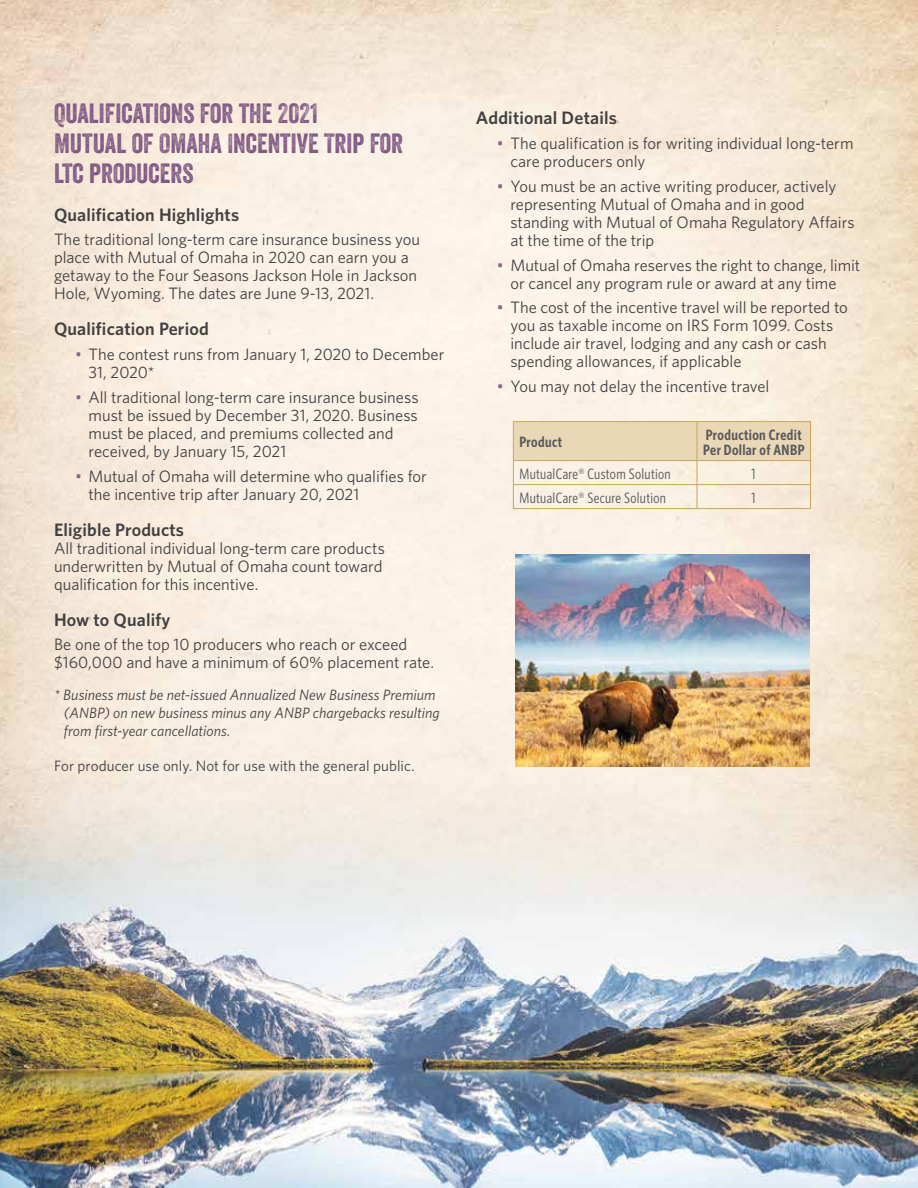
<style>
.page{position:relative;width:918px;height:1188px;background:#fff}
.page>*{position:absolute;margin:0;border:0;box-sizing:border-box;transform-origin:0 0}
.t1{font:27px/30px "Veneer Two";color:#805884}
.t2{font:600 18px "Whitney";letter-spacing:.01em;color:#414042}
.t3{font:16.5px/18px "Whitney";color:#414042}
.t4{font:italic 15px/18px "Whitney";letter-spacing:.005em;color:#414042}
.t5{font:15px "Whitney Condensed";letter-spacing:.02em;color:#58595b}
.t6{font:15px "Whitney";letter-spacing:.005em;color:#414042}
.t7{font:600 15px/15px "Whitney Condensed";letter-spacing:.025em;color:#58595b}
.s1{color:#89648d}
</style>
<div class="page">
<img style="left:0;top:0;width:918px;height:1188px">
<img style="left:515px;top:554px;width:294px;height:212px">
<hr style="left:513px;top:421px;width:184px;height:1px;background:#cca558">
<hr style="left:697px;top:421px;width:114px;height:1px;background:#cca558">
<svg style="left:513px;top:422px;width:298px;height:86px;background:#f0e2c9"></svg>
<hr style="left:513px;top:508px;width:184px;height:1px;background:#cca558">
<hr style="left:697px;top:508px;width:114px;height:1px;background:#cca558">
<h1 class="t1" style="left:54px;top:98px;width:351px">QUALIFICATIONS FOR THE 2021<br>MUTUAL OF OMAHA INCENTIVE TRIP FOR<br>LTC PRODUCERS</h1>
<p class="t2" style="left:54px;top:202px;width:187px">Qualification Highlights</p>
<p class="t3" style="left:54px;top:230px;width:368px">The traditional long-term care insurance business you place with Mutual of Omaha in 2020 can earn you a getaway to the Four Seasons Jackson Hole in Jackson Hole, Wyoming. The dates are June 9-13, 2021.</p>
<p class="t2" style="left:54px;top:317px;width:156px">Qualification Period</p>
<p class="t3" style="left:89px;top:345px;width:357px;text-indent:-13px"><span class="s1">•</span> The contest runs from January 1, 2020 to December<br>31, 2020*</p>
<p class="t3" style="left:89px;top:388px;width:332px;text-indent:-13px"><span class="s1">•</span> All traditional long-term care insurance business must be issued by December 31, 2020. Business must be placed, and premiums collected and received, by January 15, 2021</p>
<p class="t3" style="left:89px;top:467px;width:340px;text-indent:-13px"><span class="s1">•</span> Mutual of Omaha will determine who qualifies for the incentive trip after January 20, 2021</p>
<p class="t2" style="left:54px;top:517px;width:132px">Eligible Products</p>
<p class="t3" style="left:54px;top:539px;width:333px">All traditional individual long-term care products underwritten by Mutual of Omaha count toward qualification for this incentive.</p>
<p class="t2" style="left:54px;top:607px;width:118px">How to Qualify</p>
<p class="t3" style="left:54px;top:635px;width:382px">Be one of the top 10 producers who reach or exceed $160,000 and have a minimum of 60% placement rate.</p>
<p class="t4" style="left:64px;top:685px;width:378px;text-indent:-10px">* Business must be net-issued Annualized New Business Premium (ANBP) on new business minus any ANBP chargebacks resulting from first-year cancellations.</p>
<p class="t6" style="left:54px;top:756px;width:362px">For producer use only. Not for use with the general public.</p>
<p class="t2" style="left:476px;top:106px;width:143px">Additional Details</p>
<p class="t3" style="left:510px;top:134px;width:345px;text-indent:-13px"><span class="s1">•</span> The qualification is for writing individual long-term care producers only</p>
<p class="t3" style="left:510px;top:177px;width:346px;text-indent:-13px"><span class="s1">•</span> You must be an active writing producer, actively representing Mutual of Omaha and in good standing with Mutual of Omaha Regulatory Affairs at the time of the trip</p>
<p class="t3" style="left:510px;top:255px;width:351px;text-indent:-13px"><span class="s1">•</span> Mutual of Omaha reserves the right to change, limit or cancel any program rule or award at any time</p>
<p class="t3" style="left:510px;top:298px;width:339px;text-indent:-13px"><span class="s1">•</span> The cost of the incentive travel will be reported to you as taxable income on IRS Form 1099. Costs include air travel, lodging and any cash or cash spending allowances, if applicable</p>
<p class="t3" style="left:497px;top:377px;width:274px"><span class="s1">•</span> You may not delay the incentive travel</p>
<p class="t7" style="left:519px;top:434px;width:44px">Product</p>
<p class="t7" style="left:703px;top:426px;width:103px">Production Credit<br>Per Dollar of ANBP</p>
<p class="t5" style="left:519px;top:464px;width:153px">MutualCare® Custom Solution</p>
<p class="t5" style="left:752px;top:464px;width:6px">1</p>
<p class="t5" style="left:519px;top:488px;width:148px">MutualCare® Secure Solution</p>
<p class="t5" style="left:752px;top:488px;width:6px">1</p>
</div>
